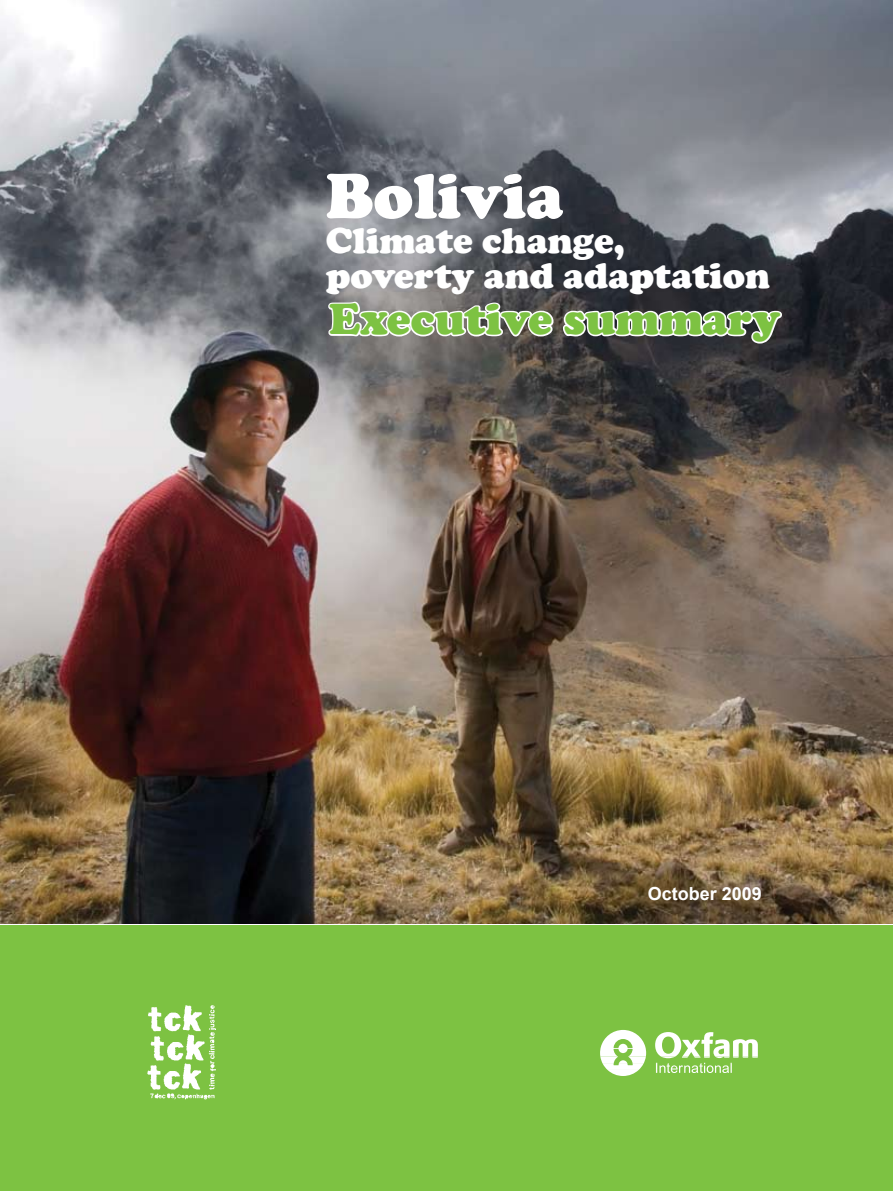
<style>
.page{position:relative;width:893px;height:1191px;background:#fff}
.page>*{position:absolute;margin:0;border:0;box-sizing:border-box;transform-origin:0 0}
.t1{font:900 66.3px "Cooper";color:#fff}
.t2{font:900 45px "Cooper";color:#7dc242}
.t3{font:900 37.05px/35.8px "Cooper";color:#fff}
.t4{font:700 18px "Arial";color:#fff}
</style>
<div class="page">
<div style="left:0;top:925px;width:893px;height:266px;background:#7dc242"></div>
<img style="left:0;top:0;width:893px;height:923px">
<svg style="left:325px;top:299px;width:460px;height:76px"></svg>
<svg style="left:600px;top:1030px;width:158px;height:46px"></svg>
<img style="left:147px;top:1006px;width:68px;height:94px">
<h1 class="t1" style="left:326px;top:157px;width:239px">Bolivia</h1>
<p class="t3" style="left:326px;top:222px;width:446px">Climate change, poverty and adaptation</p>
<p class="t2" style="left:329px;top:293px;width:452px">Executive summary</p>
<p class="t4" style="left:648px;top:882px;width:116px">October 2009</p>
</div>
